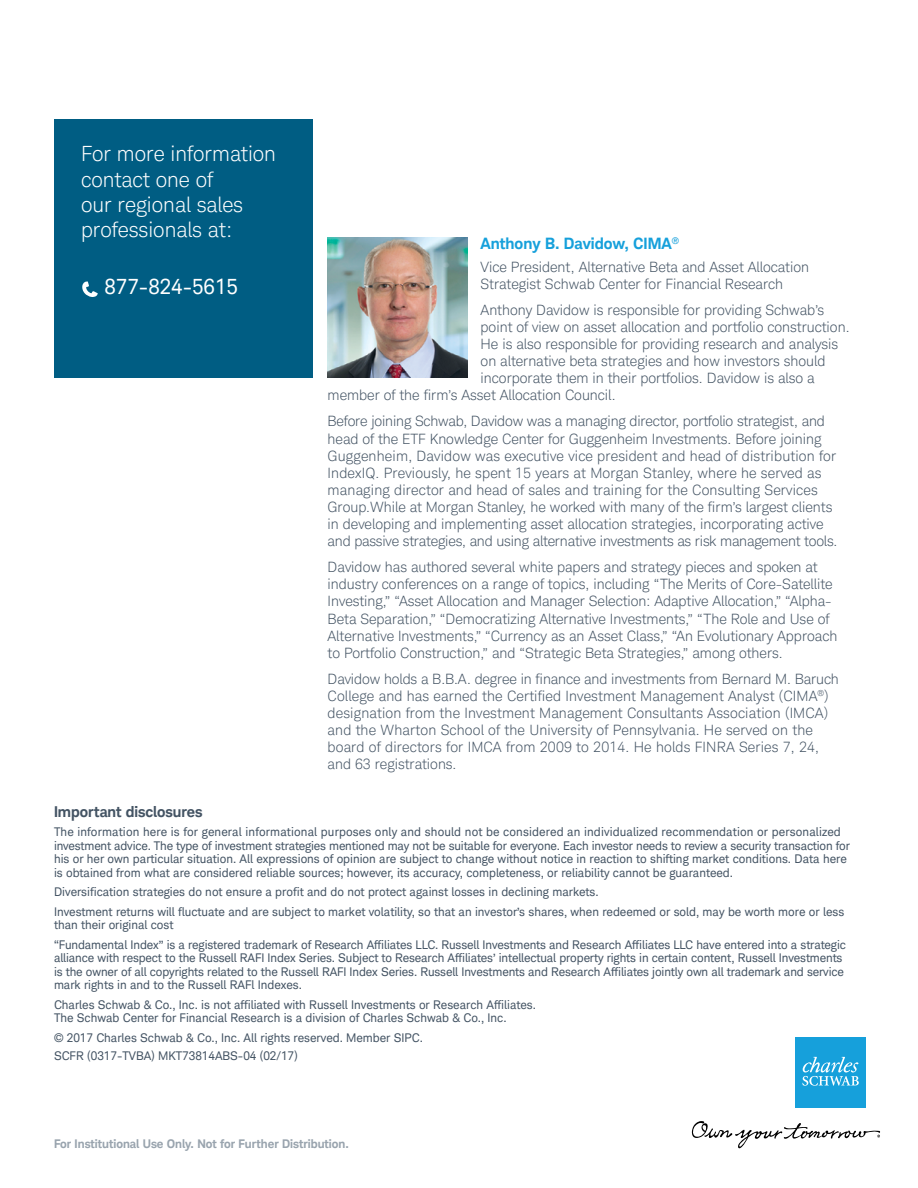
<style>
.page{position:relative;width:918px;height:1188px;background:#fff}
.page>*{position:absolute;margin:0;border:0;box-sizing:border-box;transform-origin:0 0}
.t1{font:300 21px/25.2px "Charles Modern";color:#fff}
.t2{font:21px "Charles Modern";color:#fff}
.t3{font:700 15.75px "Charles Modern";color:#16a0db}
.t4{font:700 15px "Charles Modern";color:#435363}
.t5{font:300 14.25px/17.1px "Charles Modern";color:#435363}
.t6{font:12px/13.5px "Charles Modern";color:#435363}
.t7{font:700 12px "Charles Modern";color:#99a4ae}
</style>
<div class="page">
<img style="left:328px;top:238px;width:139px;height:139px">
<div style="left:795px;top:1037px;width:71px;height:71px;background:#16a0db"></div>
<svg style="left:802px;top:1057px;width:57px;height:29px"></svg>
<svg style="left:691px;top:1121px;width:189px;height:27px"></svg>
<div style="left:54px;top:119px;width:258px;height:258px;background:#005d83"></div>
<svg style="left:82px;top:281px;width:16px;height:16px"></svg>
<h1 class="t1" style="left:81px;top:141px;width:197px">For more information contact one of<br>our regional sales professionals at:</h1>
<h1 class="t2" style="left:104px;top:274px;width:135px">877-824-5615</h1>
<p class="t3" style="left:481px;top:234px;width:200px">Anthony B. Davidow, CIMA<sup>®</sup></p>
<p class="t5" style="left:481px;top:258px;width:330px">Vice President, Alternative Beta and Asset Allocation<br>Strategist Schwab Center for Financial Research</p>
<p class="t5" style="left:481px;top:301px;width:345px">Anthony Davidow is responsible for providing Schwab’s</p>
<p class="t5" style="left:481px;top:318px;width:370px">point of view on asset allocation and portfolio construction.</p>
<p class="t5" style="left:481px;top:335px;width:359px">He is also responsible for providing research and analysis</p>
<p class="t5" style="left:481px;top:353px;width:346px">on alternative beta strategies and how investors should</p>
<p class="t5" style="left:481px;top:370px;width:336px">incorporate them in their portfolios. Davidow is also a</p>
<p class="t5" style="left:328px;top:387px;width:290px">member of the firm’s Asset Allocation Council.</p>
<p class="t5" style="left:328px;top:413px;width:511px">Before joining Schwab, Davidow was a managing director, portfolio strategist, and head of the ETF Knowledge Center for Guggenheim Investments. Before joining Guggenheim, Davidow was executive vice president and head of distribution for IndexIQ. Previously, he spent 15 years at Morgan Stanley, where he served as managing director and head of sales and training for the Consulting Services Group.While at Morgan Stanley, he worked with many of the firm’s largest clients in developing and implementing asset allocation strategies, incorporating active and passive strategies, and using alternative investments as risk management tools.</p>
<p class="t5" style="left:328px;top:559px;width:511px">Davidow has authored several white papers and strategy pieces and spoken at industry conferences on a range of topics, including “The Merits of Core-Satellite Investing,” “Asset Allocation and Manager Selection: Adaptive Allocation,” “Alpha-Beta Separation,” “Democratizing Alternative Investments,” “The Role and Use of Alternative Investments,” “Currency as an Asset Class,” “An Evolutionary Approach to Portfolio Construction,” and “Strategic Beta Strategies,” among others.</p>
<p class="t5" style="left:328px;top:670px;width:513px">Davidow holds a B.B.A. degree in finance and investments from Bernard M. Baruch College and has earned the Certified Investment Management Analyst (CIMA<sup>®</sup>) designation from the Investment Management Consultants Association (IMCA) and the Wharton School of the University of Pennsylvania. He served on the board of directors for IMCA from 2009 to 2014. He holds FINRA Series 7, 24, and 63 registrations.</p>
<p class="t4" style="left:54px;top:802px;width:150px">Important disclosures</p>
<p class="t6" style="left:54px;top:825px;width:798px">The information here is for general informational purposes only and should not be considered an individualized recommendation or personalized investment advice. The type of investment strategies mentioned may not be suitable for everyone. Each investor needs to review a security transaction for his or her own particular situation. All expressions of opinion are subject to change without notice in reaction to shifting market conditions. Data here is obtained from what are considered reliable sources; however, its accuracy, completeness, or reliability cannot be guaranteed.</p>
<p class="t6" style="left:54px;top:882px;width:792px;line-height:19.5px">Diversification strategies do not ensure a profit and do not protect against losses in declining markets.<br>Investment returns will fluctuate and are subject to market volatility, so that an investor’s shares, when redeemed or sold, may be worth more or less</p>
<p class="t6" style="left:54px;top:915px;width:793px;line-height:19.5px">than their original cost<br>“Fundamental Index” is a registered trademark of Research Affiliates LLC. Russell Investments and Research Affiliates LLC have entered into a strategic</p>
<p class="t6" style="left:54px;top:951px;width:791px;text-align:justify">alliance with respect to the Russell RAFI Index Series. Subject to Research Affiliates’ intellectual property rights in certain content, Russell Investments is the owner of all copyrights related to the Russell RAFI Index Series. Russell Investments and Research Affiliates jointly own all trademark and service mark rights in and to the Russell RAFl Indexes.</p>
<p class="t6" style="left:54px;top:998px;width:484px">Charles Schwab &amp; Co., Inc. is not affiliated with Russell Investments or Research Affiliates.<br>The Schwab Center for Financial Research is a division of Charles Schwab &amp; Co., Inc.</p>
<p class="t6" style="left:54px;top:1029px;width:370px;line-height:18px">© 2017 Charles Schwab &amp; Co., Inc. All rights reserved. Member SIPC.<br>SCFR (0317-TVBA) MKT73814ABS-04 (02/17)</p>
<p class="t7" style="left:54px;top:1137px;width:296px">For Institutional Use Only. Not for Further Distribution.</p>
</div>
